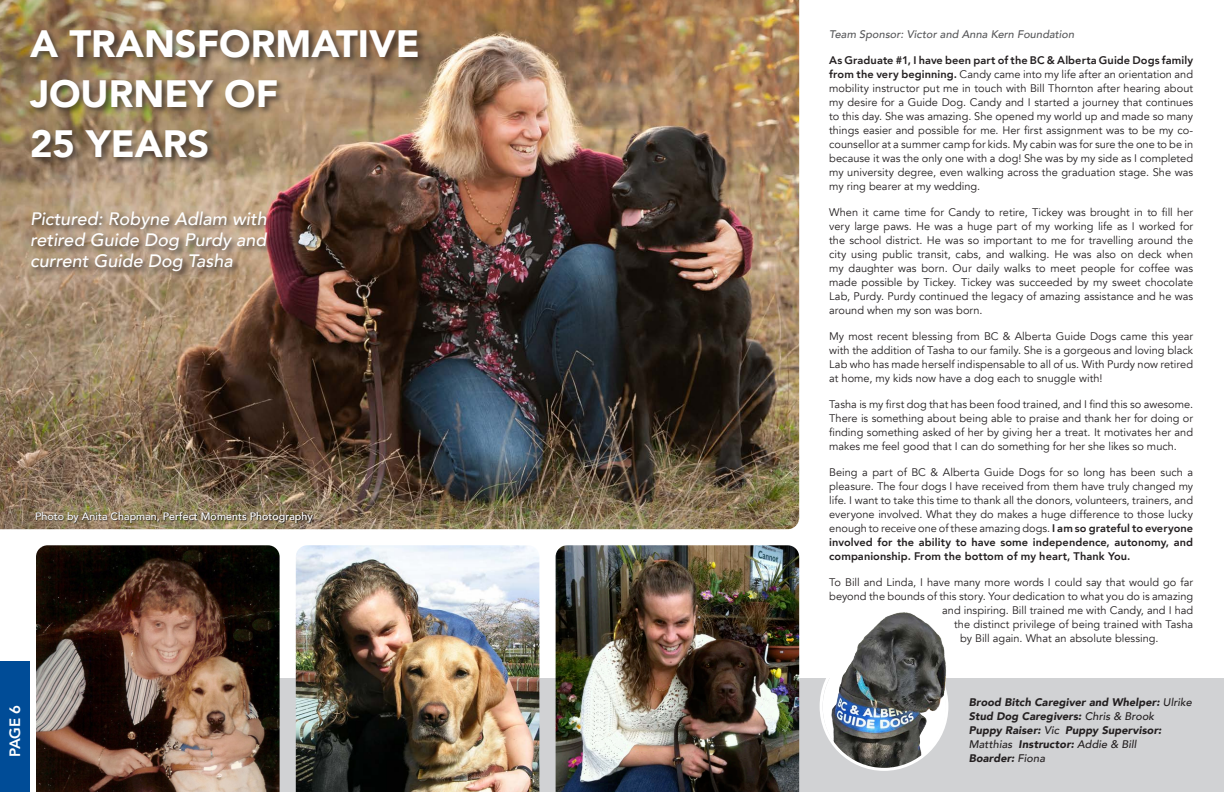
<style>
.page{position:relative;width:1224px;height:792px;background:#fff}
.page>*{position:absolute;margin:0;border:0;box-sizing:border-box;transform-origin:0 0}
.t1{font:900 38px/50px "Avenir";color:#fff}
.t2{font:italic 500 18px/21px "Avenir";color:#fff;text-align:justify}
.t3{font:800 15px "Avenir";color:#fff}
.Paragraph_Style_Cont{font:11px/14px "Avenir";color:#231f20;text-align:justify}
.t4{font:italic 900 11px/14px "Avenir";letter-spacing:.01em;color:#231f20}
.Paragraph_Style_Cont-2{font:italic 500 11px "Avenir";letter-spacing:.005em;color:#57585a}
.Photo_Credit{font:500 10.7px "Avenir";color:#fff}
.s1{font-weight:800}
.s2{font-weight:500}
</style>
<div class="page">
<div style="left:0;top:662px;width:30px;height:130px;background:#004c97"></div>
<div style="left:36px;top:679px;width:1188px;height:113px;background:#d1d2d4"></div>
<img style="left:0;top:0;width:799px;height:529px">
<div style="left:29px;top:27px;width:398px;height:140px;background:#231f20;opacity:.65"></div>
<div style="left:30px;top:210px;width:246px;height:70px;background:#231f20;opacity:.8"></div>
<img style="left:36px;top:545px;width:244px;height:247px">
<img style="left:556px;top:545px;width:243px;height:247px">
<img style="left:296px;top:545px;width:243px;height:247px">
<img style="left:821px;top:643px;width:126px;height:126px;border-radius:63px">
<img style="left:825px;top:612px;width:125px;height:117px">
<svg style="left:36px;top:512px;width:278px;height:13px;background:#7a6c52"></svg>
<p class="t1" style="left:30px;top:18px;width:391px">A TRANSFORMATIVE<br>JOURNEY OF</p>
<p class="t1" style="left:30px;top:118px;width:181px">25 YEARS</p>
<p class="t2" style="left:30px;top:209px;width:238px">Pictured: Robyne Adlam with retired Guide Dog Purdy and current Guide Dog Tasha</p>
<p class="Photo_Credit" style="left:35px;top:508px;width:279px">Photo by Anita Chapman, Perfect Moments Photography</p>
<h3 class="t3" style="left:3px;top:757px;width:54px;rotate:-90deg">PAGE 6</h3>
<p class="Paragraph_Style_Cont-2" style="left:829px;top:28px;width:247px">Team Sponsor: Victor and Anna Kern Foundation</p>
<p class="Paragraph_Style_Cont" style="left:829px;top:53px;width:366px"><span class="s1">As Graduate #1, I have been part of the BC &amp; Alberta Guide Dogs family from the very beginning.</span> Candy came into my life after an orientation and mobility instructor put me in touch with Bill Thornton after hearing about my desire for a Guide Dog. Candy and I started a journey that continues to this day. She was amazing. She opened my world up and made so many things easier and possible for me. Her first assignment was to be my co&shy;counsellor at a summer camp for kids. My cabin was for sure the one to be in because it was the only one with a dog! She was by my side as I completed my university degree, even walking across the graduation stage. She was my ring bearer at my wedding.</p>
<p class="Paragraph_Style_Cont" style="left:829px;top:205px;width:366px">When it came time for Candy to retire, Tickey was brought in to fill her very large paws. He was a huge part of my working life as I worked for the school district. He was so important to me for travelling around the city using public transit, cabs, and walking. He was also on deck when my daughter was born. Our daily walks to meet people for coffee was made possible by Tickey. Tickey was succeeded by my sweet chocolate Lab, Purdy. Purdy continued the legacy of amazing assistance and he was around when my son was born.</p>
<p class="Paragraph_Style_Cont" style="left:829px;top:329px;width:365px">My most recent blessing from BC &amp; Alberta Guide Dogs came this year with the addition of Tasha to our family. She is a gorgeous and loving black Lab who has made herself indispensable to all of us. With Purdy now retired at home, my kids now have a dog each to snuggle with!</p>
<p class="Paragraph_Style_Cont" style="left:829px;top:397px;width:365px">Tasha is my first dog that has been food trained, and I find this so awesome.<br>There is something about being able to praise and thank her for doing or finding something asked of her by giving her a treat. It motivates her and makes me feel good that I can do something for her she likes so much.</p>
<p class="Paragraph_Style_Cont" style="left:829px;top:465px;width:366px">Being a part of BC &amp; Alberta Guide Dogs for so long has been such a pleasure. The four dogs I have received from them have truly changed my life. I want to take this time to thank all the donors, volunteers, trainers, and everyone involved. What they do makes a huge difference to those lucky enough to receive one of these amazing dogs. <span class="s1">I am so grateful to everyone involved for the ability to have some independence, autonomy, and companionship. From the bottom of my heart, Thank You.</span></p>
<p class="Paragraph_Style_Cont" style="left:829px;top:576px;width:366px">To Bill and Linda, I have many more words I could say that would go far</p>
<p class="Paragraph_Style_Cont" style="left:829px;top:590px;width:365px">beyond the bounds of this story. Your dedication to what you do is amazing</p>
<p class="Paragraph_Style_Cont" style="left:942px;top:604px;width:252px">and inspiring. Bill trained me with Candy, and I had</p>
<p class="Paragraph_Style_Cont" style="left:954px;top:618px;width:240px">the distinct privilege of being trained with Tasha</p>
<p class="Paragraph_Style_Cont" style="left:960px;top:632px;width:200px">by Bill again. What an absolute blessing.</p>
<p class="t4" style="left:969px;top:695px;width:224px">Brood Bitch Caregiver and Whelper: <span class="s2">Ulrike<br></span>Stud Dog Caregivers: <span class="s2">Chris &amp; Brook</span></p>
<p class="t4" style="left:969px;top:723px;width:194px">Puppy Raiser: <span class="s2">Vic</span> Puppy Supervisor:<br><span class="s2">Matthias</span> Instructor: <span class="s2">Addie &amp; Bill</span></p>
<p class="t4" style="left:969px;top:751px;width:78px">Boarder: <span class="s2">Fiona</span></p>
</div>
